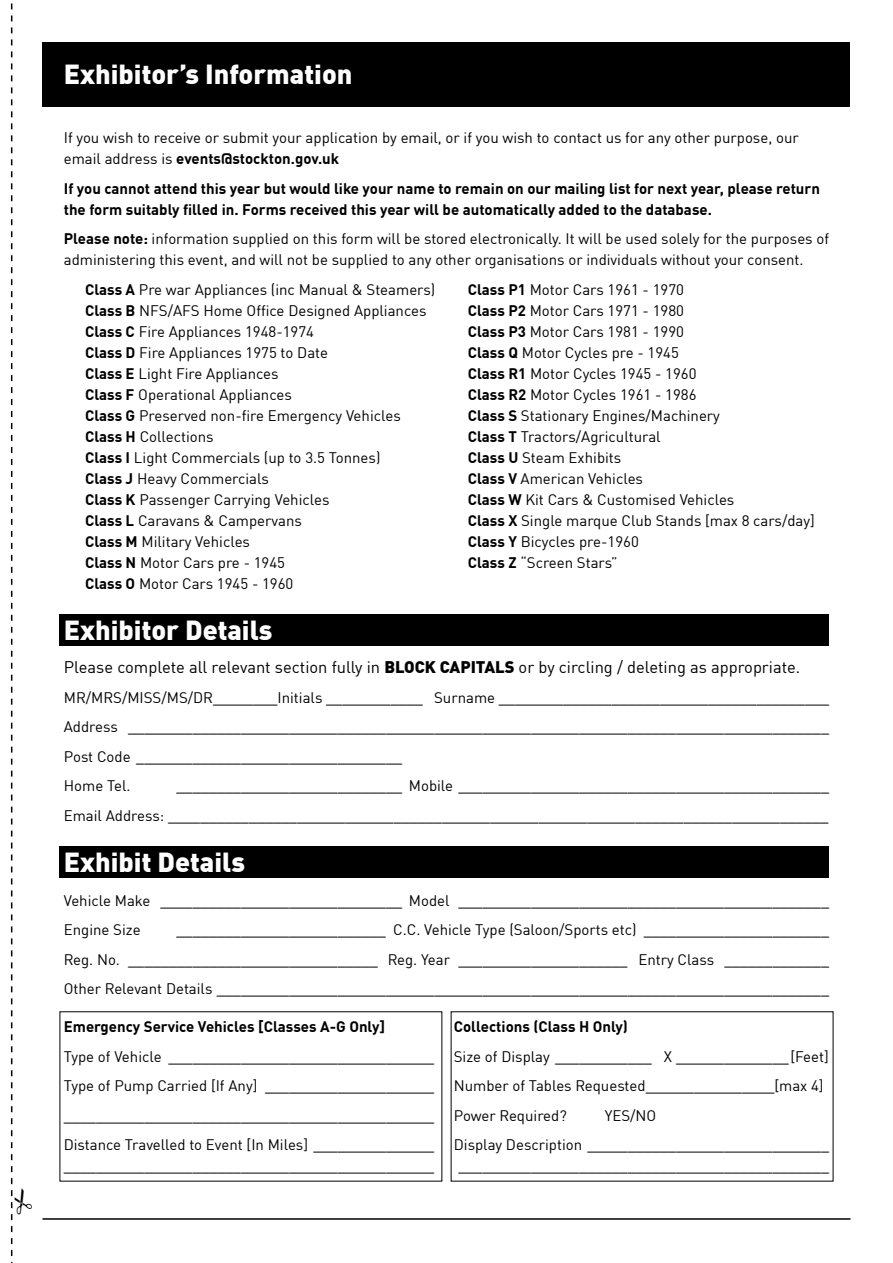
<style>
.page{position:relative;width:893px;height:1263px;background:#fff}
.page>*{position:absolute;margin:0;border:0;box-sizing:border-box;transform-origin:0 0}
.t1{font:900 27px "DIN Offc";color:#fff}
.t2{font:16.5px "DIN Offc";color:#000}
.t3{font:15px/29.5px "DIN Offc";color:#000}
.t4{font:700 15px/21px "DIN Offc";color:#000}
.s1{font-weight:700}
.s2{font-weight:900}
</style>
<div class="page">
<div style="left:43px;top:43px;width:807px;height:64px;background:#000"></div>
<hr style="left:43px;top:1218px;width:807px;height:2px;background:#000">
<div style="left:60px;top:614px;width:769px;height:32px;background:#000"></div>
<div style="left:60px;top:846px;width:769px;height:32px;background:#000"></div>
<svg style="left:11px;top:3px;width:2px;height:1260px"></svg>
<h1 class="t1" style="left:64px;top:57px;width:290px">Exhibitor’s Information</h1>
<p class="t3" style="left:64px;top:127px;width:736px;line-height:21px">If you wish to receive or submit your application by email, or if you wish to contact us for any other purpose, our email address is <span class="s1">events@stockton.gov.uk</span></p>
<p class="t4" style="left:64px;top:177px;width:758px">If you cannot attend this year but would like your name to remain on our mailing list for next year, please return the form suitably filled in. Forms received this year will be automatically added to the database.</p>
<p class="t3" style="left:64px;top:228px;width:767px;line-height:21px"><span class="s1">Please note:</span> information supplied on this form will be stored electronically. It will be used solely for the purposes of administering this event, and will not be supplied to any other organisations or individuals without your consent.</p>
<p class="t3" style="left:85px;top:274px;width:352px"><span class="s1">Class A</span> Pre war Appliances (inc Manual &amp; Steamers)</p>
<p class="t3" style="left:468px;top:274px;width:218px"><span class="s1">Class P1</span> Motor Cars 1961 - 1970</p>
<p class="t3" style="left:85px;top:295px;width:343px"><span class="s1">Class B</span> NFS/AFS Home Office Designed Appliances</p>
<p class="t3" style="left:468px;top:295px;width:218px"><span class="s1">Class P2</span> Motor Cars 1971 - 1980</p>
<p class="t3" style="left:85px;top:316px;width:230px"><span class="s1">Class C</span> Fire Appliances 1948-1974</p>
<p class="t3" style="left:468px;top:316px;width:218px"><span class="s1">Class P3</span> Motor Cars 1981 - 1990</p>
<p class="t3" style="left:85px;top:337px;width:245px"><span class="s1">Class D</span> Fire Appliances 1975 to Date</p>
<p class="t3" style="left:468px;top:337px;width:213px"><span class="s1">Class Q</span> Motor Cycles pre - 1945</p>
<p class="t3" style="left:85px;top:358px;width:195px"><span class="s1">Class E</span> Light Fire Appliances</p>
<p class="t3" style="left:468px;top:358px;width:230px"><span class="s1">Class R1</span> Motor Cycles 1945 - 1960</p>
<p class="t3" style="left:85px;top:379px;width:208px"><span class="s1">Class F</span> Operational Appliances</p>
<p class="t3" style="left:468px;top:379px;width:230px"><span class="s1">Class R2</span> Motor Cycles 1961 - 1986</p>
<p class="t3" style="left:85px;top:400px;width:317px"><span class="s1">Class G</span> Preserved non-fire Emergency Vehicles</p>
<p class="t3" style="left:468px;top:400px;width:254px"><span class="s1">Class S</span> Stationary Engines/Machinery</p>
<p class="t3" style="left:85px;top:421px;width:130px"><span class="s1">Class H</span> Collections</p>
<p class="t3" style="left:468px;top:421px;width:194px"><span class="s1">Class T</span> Tractors/Agricultural</p>
<p class="t3" style="left:85px;top:442px;width:297px"><span class="s1">Class I</span> Light Commercials (up to 3.5 Tonnes)</p>
<p class="t3" style="left:468px;top:442px;width:155px"><span class="s1">Class U</span> Steam Exhibits</p>
<p class="t3" style="left:85px;top:463px;width:186px"><span class="s1">Class J</span> Heavy Commercials</p>
<p class="t3" style="left:468px;top:463px;width:177px"><span class="s1">Class V</span> American Vehicles</p>
<p class="t3" style="left:85px;top:484px;width:246px"><span class="s1">Class K</span> Passenger Carrying Vehicles</p>
<p class="t3" style="left:468px;top:484px;width:268px"><span class="s1">Class W</span> Kit Cars &amp; Customised Vehicles</p>
<p class="t3" style="left:85px;top:505px;width:218px"><span class="s1">Class L</span> Caravans &amp; Campervans</p>
<p class="t3" style="left:468px;top:505px;width:349px"><span class="s1">Class X</span> Single marque Club Stands [max 8 cars/day]</p>
<p class="t3" style="left:85px;top:526px;width:167px"><span class="s1">Class M</span> Military Vehicles</p>
<p class="t3" style="left:468px;top:526px;width:173px"><span class="s1">Class Y</span> Bicycles pre-1960</p>
<p class="t3" style="left:85px;top:547px;width:202px"><span class="s1">Class N</span> Motor Cars pre - 1945</p>
<p class="t3" style="left:468px;top:547px;width:152px"><span class="s1">Class Z</span> “Screen Stars”</p>
<p class="t3" style="left:85px;top:568px;width:210px"><span class="s1">Class O</span> Motor Cars 1945 - 1960</p>
<h1 class="t1" style="left:64px;top:612px;width:210px">Exhibitor Details</h1>
<p class="t2" style="left:64px;top:657px;width:738px">Please complete all relevant section fully in <span class="s2">BLOCK CAPITALS</span> or by circling / deleting as appropriate.</p>
<p class="t3" style="left:64px;top:682px;width:767px">MR/MRS/MISS/MS/DR________Initials ____________ Surname _________________________________________ Address _______________________________________________________________________________________ Post Code _________________________________<br>Home Tel.</p>
<p class="t3" style="left:64px;top:770px;width:767px;text-align:right">____________________________ Mobile ______________________________________________<br>Email Address: __________________________________________________________________________________</p>
<h1 class="t1" style="left:64px;top:844px;width:183px">Exhibit Details</h1>
<p class="t3" style="left:64px;top:885px;width:767px">Vehicle Make ______________________________ Model ______________________________________________<br>Engine Size</p>
<p class="t3" style="left:64px;top:914px;width:767px;text-align:justify;text-indent:113px">__________________________ C.C. Vehicle Type (Saloon/Sports etc) _______________________ Reg. No. _______________________________ Reg. Year _____________________ Entry Class _____________ Other Relevant Details ____________________________________________________________________________</p>
<p class="t4" style="left:64px;top:1015px;width:323px">Emergency Service Vehicles [Classes A-G Only]</p>
<p class="t4" style="left:454px;top:1015px;width:176px">Collections (Class H Only)</p>
<p class="t3" style="left:64px;top:1041px;width:372px">Type of Vehicle _________________________________</p>
<p class="t3" style="left:454px;top:1041px;width:376px">Size of Display ____________ X ______________[Feet]</p>
<p class="t3" style="left:64px;top:1071px;width:372px">Type of Pump Carried [If Any] _____________________</p>
<p class="t3" style="left:454px;top:1071px;width:371px">Number of Tables Requested________________[max 4]</p>
<p class="t3" style="left:64px;top:1100px;width:372px">______________________________________________</p>
<p class="t3" style="left:454px;top:1100px;width:114px">Power Required?</p>
<p class="t3" style="left:605px;top:1100px;width:53px">YES/NO</p>
<p class="t3" style="left:64px;top:1130px;width:372px">Distance Travelled to Event [In Miles] _______________</p>
<p class="t3" style="left:454px;top:1130px;width:377px">Display Description ______________________________</p>
<p class="t3" style="left:64px;top:1151px;width:372px">______________________________________________</p>
<p class="t3" style="left:458px;top:1151px;width:372px">______________________________________________</p>
</div>
